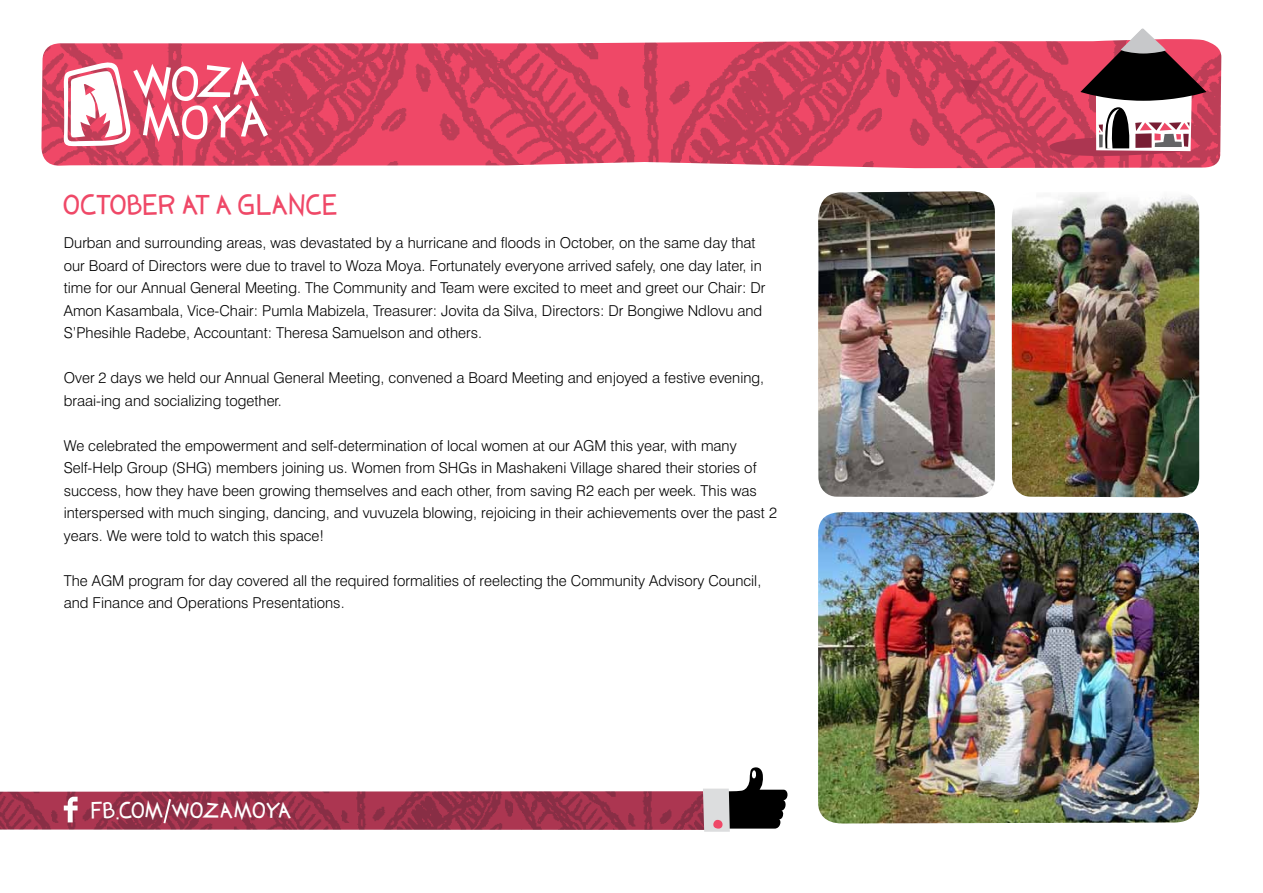
<style>
.page{position:relative;width:1263px;height:893px;background:#fff}
.page>*{position:absolute;margin:0;border:0;box-sizing:border-box;transform-origin:0 0}
.t1{font:27px "WOZA Headline";letter-spacing:.02em;color:#ef4867}
.t2{font:21.75px "WOZA Headline";letter-spacing:-.01em;color:#fff}
.t3{font:300 15px/22.5px "Swiss 721 BT";color:#000}
</style>
<div class="page">
<img style="left:41px;top:41px;width:1180px;height:127px">
<svg style="left:960px;top:79px;width:21px;height:20px"></svg>
<svg style="left:63px;top:61px;width:205px;height:86px"></svg>
<svg style="left:1029px;top:28px;width:177px;height:134px"></svg>
<svg style="left:0;top:767px;width:788px;height:65px"></svg>
<img style="left:818px;top:191px;width:177px;height:306px">
<img style="left:1011px;top:193px;width:188px;height:304px">
<img style="left:818px;top:512px;width:381px;height:311px">
<h1 class="t1" style="left:64px;top:193px;width:276px">OCTOBER AT A GLANCE</h1>
<p class="t3" style="left:64px;top:232px;width:703px">Durban and surrounding areas, was devastated by a hurricane and floods in October, on the same day that our Board of Directors were due to travel to Woza Moya. Fortunately everyone arrived safely, one day later, in time for our Annual General Meeting. The Community and Team were excited to meet and greet our Chair: Dr Amon Kasambala, Vice-Chair: Pumla Mabizela, Treasurer: Jovita da Silva, Directors: Dr Bongiwe Ndlovu and S’Phesihle Radebe, Accountant: Theresa Samuelson and others.</p>
<p class="t3" style="left:64px;top:367px;width:702px">Over 2 days we held our Annual General Meeting, convened a Board Meeting and enjoyed a festive evening, braai-ing and socializing together.</p>
<p class="t3" style="left:64px;top:434px;width:715px">We celebrated the empowerment and self-determination of local women at our AGM this year, with many Self-Help Group (SHG) members joining us. Women from SHGs in Mashakeni Village shared their stories of success, how they have been growing themselves and each other, from saving R2 each per week. This was interspersed with much singing, dancing, and vuvuzela blowing, rejoicing in their achievements over the past 2 years. We were told to watch this space!</p>
<p class="t3" style="left:64px;top:569px;width:699px">The AGM program for day covered all the required formalities of reelecting the Community Advisory Council, and Finance and Operations Presentations.</p>
<h2 class="t2" style="left:92px;top:801px;width:202px">FB COM WOZAMOYA</h2>
</div>
